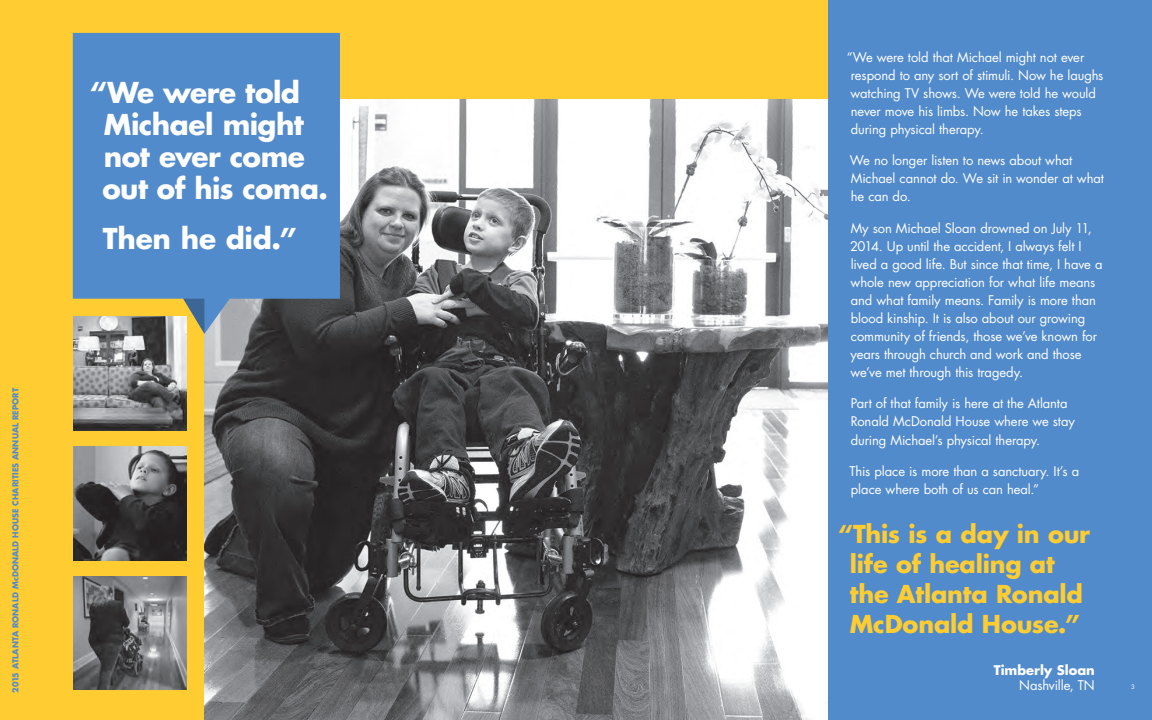
<style>
.page{position:relative;width:1152px;height:720px;background:#fff}
.page>*{position:absolute;margin:0;border:0;box-sizing:border-box;transform-origin:0 0}
.t1{font:700 28px/32px "Futura";letter-spacing:-.015em;color:#fff}
.t2{font:700 24px/30px "Futura";letter-spacing:-.01em;color:#ffcd31}
.t3{font:13px/18px "Futura";letter-spacing:-.01em;color:#fff}
.t4{font:700 13px "Futura";letter-spacing:-.005em;color:#fff}
.t5{font:700 8px "Futura";letter-spacing:.01em;color:#528bcc}
.donors{font:6px "Futura";color:#fff}
</style>
<div class="page">
<div style="left:0;top:0;width:831px;height:720px;background:#ffcd31"></div>
<img style="left:204px;top:99px;width:624px;height:621px">
<img style="left:73px;top:446px;width:114px;height:114px">
<img style="left:73px;top:334px;width:114px;height:97px">
<svg style="left:73px;top:33px;width:267px;height:301px;background:#588ac1"></svg>
<svg style="left:183px;top:299px;width:21px;height:35px"></svg>
<img style="left:73px;top:576px;width:114px;height:114px">
<div style="left:828px;top:0;width:324px;height:720px;background:#528bcc"></div>
<p class="t5" style="left:10px;top:687px;width:307px;rotate:-90deg">2015 ATLANTA RONALD McDONALD HOUSE CHAR TIES A NUAL REPORT</p>
<p class="t5" style="left:10px;top:693px;width:307px;rotate:-90deg">2015 ATLANTA RONALD McDONALD HOUSE CHARITIES ANNUAL REPORT</p>
<p class="t1" style="left:90px;top:76px;width:211px">“We were told</p>
<p class="t1" style="left:102px;top:108px;width:227px">Michael might not ever come out of his coma.</p>
<p class="t1" style="left:103px;top:222px;width:195px">Then he did.”</p>
<p class="t3" style="left:847px;top:48px;width:258px">“We were told that Michael might not ever respond to any sort of stimuli. Now he laughs watching TV shows. We were told he would never move his limbs. Now he takes steps during physical therapy.</p>
<p class="t3" style="left:850px;top:151px;width:256px">We no longer listen to news about what<br>Michael cannot do. We sit in wonder at what he can do.</p>
<p class="t3" style="left:850px;top:219px;width:254px">My son Michael Sloan drowned on July 11, 2014. Up until the accident, I always felt I lived a good life. But since that time, I have a whole new appreciation for what life means and what family means. Family is more than blood kinship. It is also about our growing community of friends, those we’ve known for years through church and work and those we’ve met through this tragedy.</p>
<p class="t3" style="left:851px;top:395px;width:226px">Part of that family is here at the Atlanta<br>Ronald McDonald House where we stay during Michael’s physical therapy.</p>
<p class="t3" style="left:850px;top:462px;width:231px">This place is more than a sanctuary. It’s a place where both of us can heal.”</p>
<p class="t2" style="left:850px;top:519px;width:242px;text-indent:-11px">“This is a day in our life of healing at</p>
<p class="t2" style="left:850px;top:579px;width:235px">the Atlanta Ronald<br>McDonald House.”</p>
<p class="t4" style="left:994px;top:661px;width:102px">Timberly Sloan</p>
<p class="t3" style="left:1019px;top:676px;width:77px">Nashville, TN</p>
<p class="donors" style="left:1131px;top:683px;width:5px">3</p>
</div>
